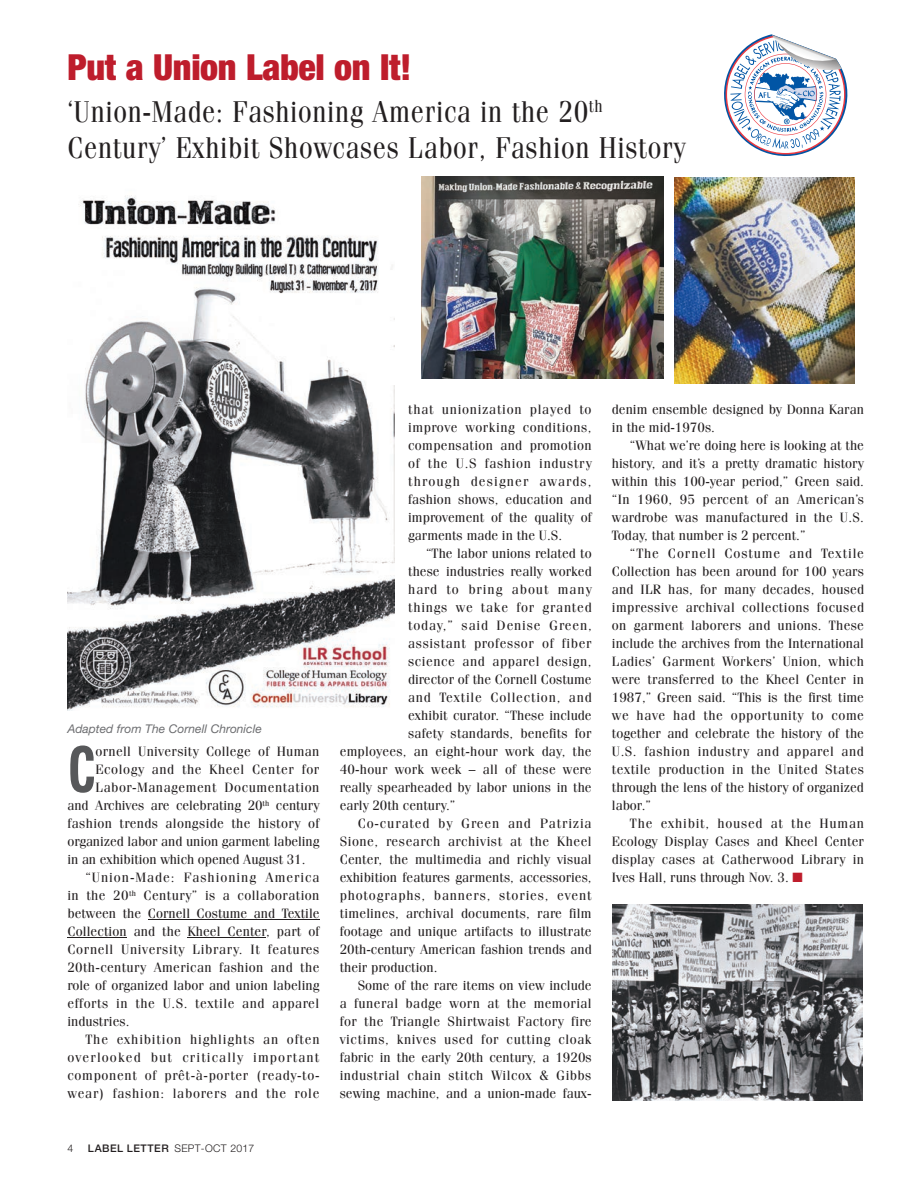
<style>
.page{position:relative;width:918px;height:1188px;background:#fff}
.page>*{position:absolute;margin:0;border:0;box-sizing:border-box;transform-origin:0 0}
.t1{font:700 condensed 63.3px "Univers LT Std";color:#57585a;scale:.8 1}
.t2{font:900 condensed 36px "Helvetica Neue LT Std";letter-spacing:-.01em;color:#be1d2c}
.t3{font:30px/36px "Fenice Std";letter-spacing:.025em;color:#231f20;scale:.88 1}
.t4{font:13.5px/18px "Fenice Std";letter-spacing:.015em;color:#231f20;text-align:justify}
.t5{font:13.5px "Fenice Std";letter-spacing:.06em;color:#231f20}
.t6{font:13.5px "Fenice Std";letter-spacing:.04em;color:#231f20}
.t7{font:13.5px "Fenice Std";letter-spacing:-.005em;color:#231f20}
.t8{font:13.5px "Fenice Std";letter-spacing:.035em;color:#231f20}
.t9{font:13.5px "Fenice Std";letter-spacing:.045em;color:#231f20}
.t10{font:13.5px "Fenice Std";letter-spacing:.055em;color:#231f20}
.t11{font:13.5px "Fenice Std";letter-spacing:.07em;color:#231f20}
.t12{font:13.5px "Fenice Std";letter-spacing:.05em;color:#231f20}
.t13{font:13.5px "Fenice Std";letter-spacing:.08em;color:#231f20}
.t14{font:italic 12px "Helvetica Neue LT Std";color:#6c6d70}
.t15{font:300 10.5px "Helvetica Neue LT Std";letter-spacing:.025em;color:#231f20}
.s1{font-weight:500}
.s2{color:#be1d2c}
</style>
<div class="page">
<hr style="left:148px;top:919px;width:171px;height:1px;background:#231f20">
<hr style="left:68px;top:937px;width:59px;height:1px;background:#231f20">
<hr style="left:188px;top:937px;width:78px;height:1px;background:#231f20">
<svg style="left:724px;top:34px;width:124px;height:122px"></svg>
<img style="left:612px;top:904px;width:251px;height:197px">
<img style="left:421px;top:176px;width:242px;height:203px">
<img style="left:674px;top:178px;width:181px;height:205px">
<img style="left:68px;top:195px;width:327px;height:516px">
<h2 class="t2" style="left:68px;top:45px;width:346px">Put a Union Label on It!</h2>
<h3 class="t3" style="left:68px;top:93px;width:703px">‘Union-Made: Fashioning America in the 20<sup>th<br></sup>Century’ Exhibit Showcases Labor, Fashion History</h3>
<p class="t14" style="left:68px;top:721px;width:196px">Adapted from The Cornell Chronicle</p>
<h1 class="t1" style="left:68px;top:731px;width:37px">C</h1>
<p class="t4" style="left:95px;top:742px;width:225px">ornell University College of Human</p>
<p class="t6" style="left:95px;top:761px;width:225px">Ecology and the Kheel Center for</p>
<p class="t6" style="left:95px;top:779px;width:226px">Labor-Management Documentation</p>
<p class="t7" style="left:67px;top:797px;width:254px">and Archives are celebrating 20<sup>th</sup> century</p>
<p class="t4" style="left:68px;top:814px;width:253px">fashion trends alongside the history of</p>
<p class="t7" style="left:68px;top:833px;width:254px">organized labor and union garment labeling</p>
<p class="t7" style="left:68px;top:851px;width:239px">in an exhibition which opened August 31.</p>
<p class="t11" style="left:85px;top:869px;width:236px">“Union-Made: Fashioning America</p>
<p class="t4" style="left:68px;top:886px;width:253px">in the 20<sup>th</sup> Century” is a collaboration</p>
<p class="t4" style="left:67px;top:904px;width:254px">between the Cornell Costume and Textile</p>
<p class="t4" style="left:67px;top:922px;width:254px">Collection and the Kheel Center, part of</p>
<p class="t9" style="left:67px;top:941px;width:254px">Cornell University Library. It features</p>
<p class="t4" style="left:67px;top:958px;width:253px">20th-century American fashion and the</p>
<p class="t4" style="left:67px;top:976px;width:254px">role of organized labor and union labeling</p>
<p class="t8" style="left:67px;top:995px;width:253px">efforts in the U.S. textile and apparel</p>
<p class="t4" style="left:67px;top:1012px;width:64px">industries.</p>
<p class="t5" style="left:85px;top:1031px;width:236px">The exhibition highlights an often</p>
<p class="t13" style="left:67px;top:1049px;width:253px">overlooked but critically important</p>
<p class="t12" style="left:67px;top:1067px;width:254px">component of prêt-à-porter (ready-to-</p>
<p class="t10" style="left:67px;top:1085px;width:253px">wear) fashion: laborers and the role</p>
<p class="t15" style="left:68px;top:1142px;width:7px">4</p>
<p class="t15" style="left:88px;top:1142px;width:168px"><span class="s1">LABEL LETTER</span> SEPT-OCT 2017</p>
<p class="t4" style="left:408px;top:400px;width:185px">that unionization played to improve working conditions, compensation and promotion of the U.S fashion industry through designer awards, fashion shows, education and improvement of the quality of garments made in the U.S.</p>
<p class="t4" style="left:426px;top:544px;width:167px">“The labor unions related to</p>
<p class="t4" style="left:408px;top:562px;width:185px">these industries really worked</p>
<p class="t11" style="left:408px;top:581px;width:185px">hard to bring about many</p>
<p class="t10" style="left:408px;top:599px;width:185px">things we take for granted</p>
<p class="t5" style="left:408px;top:617px;width:185px">today,” said Denise Green,</p>
<p class="t9" style="left:408px;top:635px;width:185px">assistant professor of fiber</p>
<p class="t8" style="left:408px;top:653px;width:185px">science and apparel design,</p>
<p class="t4" style="left:408px;top:670px;width:185px">director of the Cornell Costume</p>
<p class="t5" style="left:408px;top:689px;width:185px">and Textile Collection, and</p>
<p class="t4" style="left:408px;top:706px;width:185px">exhibit curator. “These include</p>
<p class="t4" style="left:408px;top:724px;width:185px">safety standards, benefits for</p>
<p class="t4" style="left:340px;top:742px;width:253px">employees, an eight-hour work day, the</p>
<p class="t4" style="left:340px;top:760px;width:253px">40-hour work week – all of these were</p>
<p class="t4" style="left:340px;top:778px;width:253px">really spearheaded by labor unions in the</p>
<p class="t4" style="left:340px;top:796px;width:117px">early 20th century.”</p>
<p class="t5" style="left:358px;top:815px;width:235px">Co-curated by Green and Patrizia</p>
<p class="t6" style="left:340px;top:833px;width:254px">Sione, research archivist at the Kheel</p>
<p class="t4" style="left:340px;top:850px;width:254px">Center, the multimedia and richly visual</p>
<p class="t4" style="left:340px;top:868px;width:253px">exhibition features garments, accessories,</p>
<p class="t5" style="left:340px;top:887px;width:254px">photographs, banners, stories, event</p>
<p class="t4" style="left:340px;top:904px;width:253px">timelines, archival documents, rare film</p>
<p class="t4" style="left:340px;top:922px;width:253px">footage and unique artifacts to illustrate</p>
<p class="t4" style="left:340px;top:940px;width:254px">20th-century American fashion trends and</p>
<p class="t4" style="left:340px;top:958px;width:99px">their production.</p>
<p class="t4" style="left:358px;top:976px;width:235px">Some of the rare items on view include</p>
<p class="t4" style="left:340px;top:994px;width:253px">a funeral badge worn at the memorial</p>
<p class="t4" style="left:340px;top:1012px;width:253px">for the Triangle Shirtwaist Factory fire</p>
<p class="t6" style="left:340px;top:1031px;width:253px">victims, knives used for cutting cloak</p>
<p class="t4" style="left:340px;top:1048px;width:254px">fabric in the early 20th century, a 1920s</p>
<p class="t8" style="left:340px;top:1067px;width:253px">industrial chain stitch Wilcox &amp; Gibbs</p>
<p class="t4" style="left:340px;top:1084px;width:253px">sewing machine, and a union-made faux-</p>
<p class="t4" style="left:612px;top:400px;width:253px">denim ensemble designed by Donna Karan in the mid-1970s.</p>
<p class="t4" style="left:612px;top:436px;width:254px;text-indent:18px">“What we’re doing here is looking at the history, and it’s a pretty dramatic history within this 100-year period,” Green said. “In 1960, 95 percent of an American’s wardrobe was manufactured in the U.S.<br>Today, that number is 2 percent.”</p>
<p class="t4" style="left:612px;top:544px;width:254px;text-indent:18px">“The Cornell Costume and Textile Collection has been around for 100 years and ILR has, for many decades, housed impressive archival collections focused on garment laborers and unions. These include the archives from the International Ladies’ Garment Workers’ Union, which were transferred to the Kheel Center in 1987,” Green said. “This is the first time we have had the opportunity to come together and celebrate the history of the U.S. fashion industry and apparel and textile production in the United States through the lens of the history of organized labor.”</p>
<p class="t4" style="left:612px;top:814px;width:254px;text-indent:18px">The exhibit, housed at the Human Ecology Display Cases and Kheel Center display cases at Catherwood Library in Ives Hall, runs through Nov. 3. <span class="s2">■</span></p>
</div>
